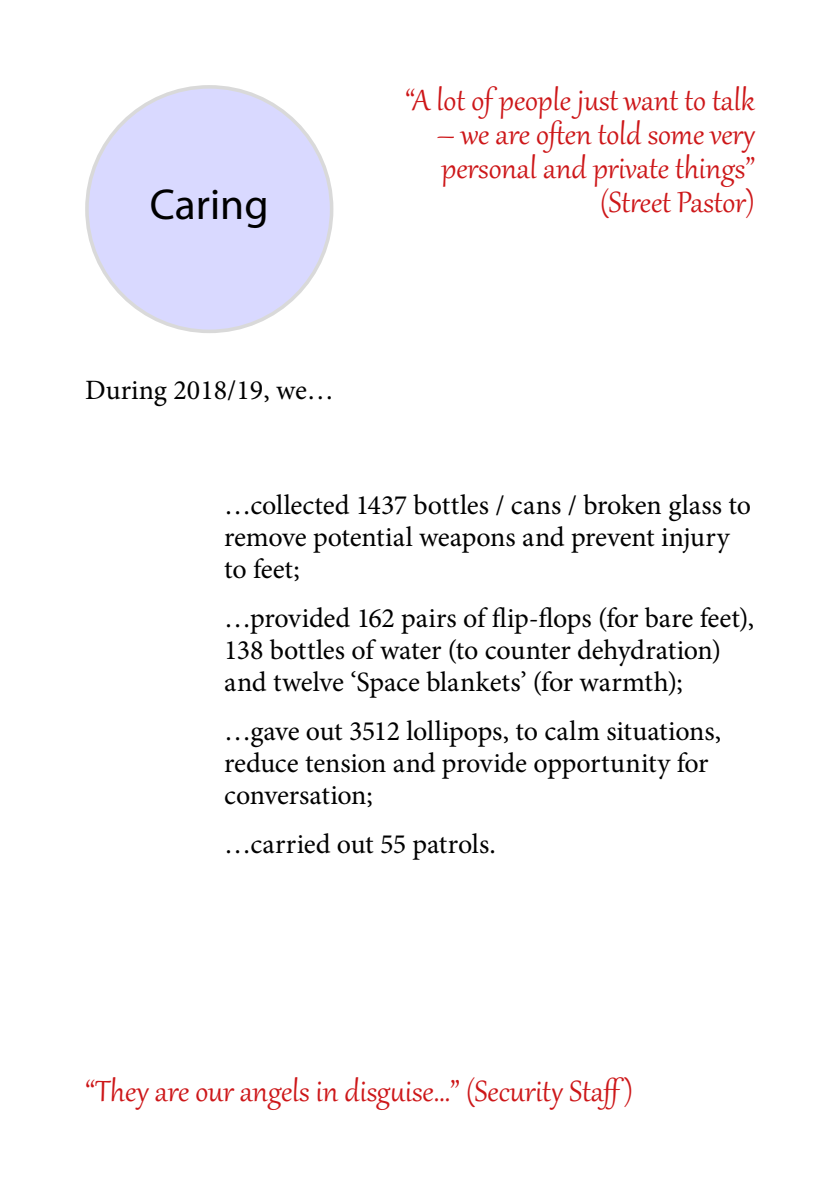
<style>
.page{position:relative;width:840px;height:1191px;background:#fff}
.page>*{position:absolute;margin:0;border:0;box-sizing:border-box;transform-origin:0 0}
.t1{font:43.4px "Myriad Pro";color:#000}
.t2{font:36px/34px "Gabriola";color:#cd1719;text-align:right}
.t3{font:28px/32px "Minion Pro";letter-spacing:-.01em;color:#000}
</style>
<div class="page">
<div style="left:87px;top:87px;width:244px;height:244px;background:#d9d9ff;border-radius:50%"></div>
<h1 class="t1" style="left:150px;top:178px;width:120px">Caring</h1>
<p class="t3" style="left:85px;top:374px;width:250px">During 2018/19, we…</p>
<p class="t2" style="left:405px;top:80px;width:351px">“A lot of people just want to talk</p>
<p class="t2" style="left:436px;top:114px;width:319px">– we are often told some very personal and private things” (Street Pastor)</p>
<p class="t3" style="left:224px;top:489px;width:528px">…collected 1437 bottles / cans / broken glass to remove potential weapons and prevent injury to feet;</p>
<p class="t3" style="left:224px;top:602px;width:531px">…provided 162 pairs of flip‑flops (for bare feet),<br>138 bottles of water (to counter dehydration) and twelve ‘Space blankets’ (for warmth);</p>
<p class="t3" style="left:224px;top:715px;width:498px">…gave out 3512 lollipops, to calm situations, reduce tension and provide opportunity for conversation;</p>
<p class="t3" style="left:224px;top:828px;width:273px">…carried out 55 patrols.</p>
<p class="t2" style="left:85px;top:1071px;width:549px">“They are our angels in disguise…” (Security Staff)</p>
</div>
